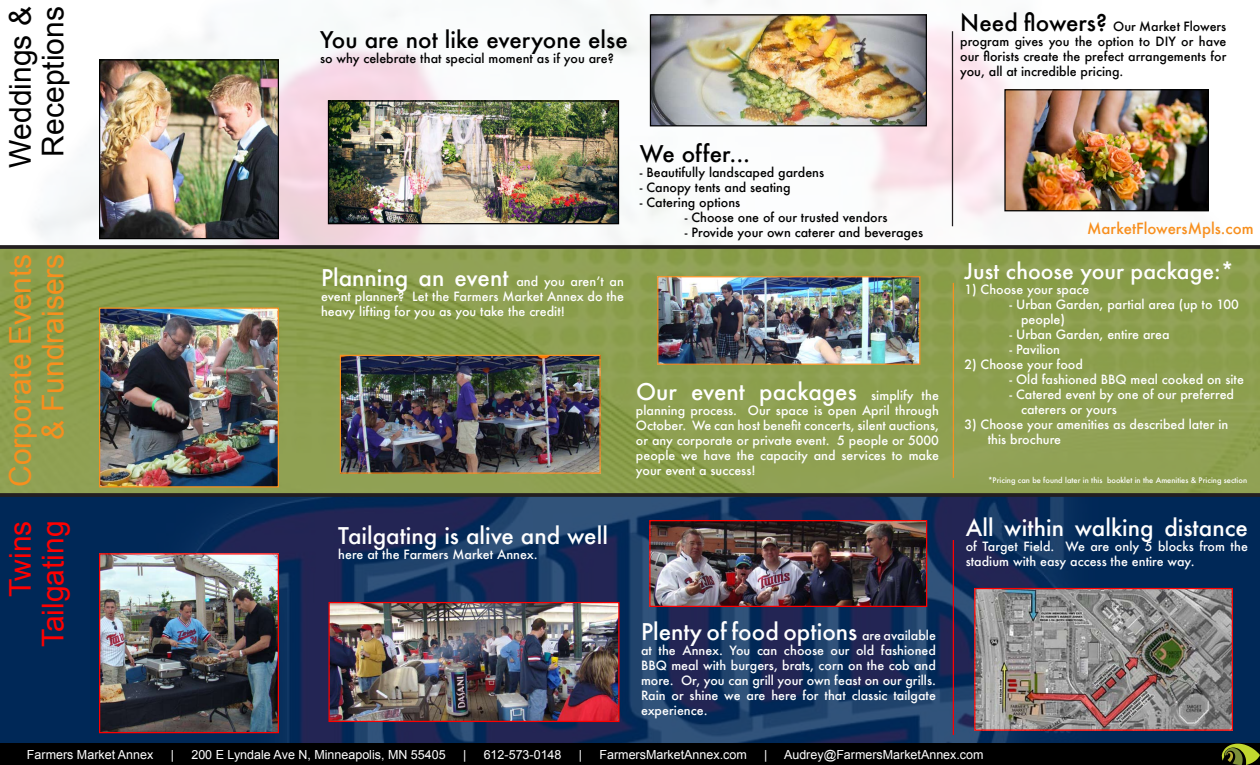
<style>
.page{position:relative;width:1260px;height:765px;background:#fff}
.page>*{position:absolute;margin:0;border:0;box-sizing:border-box;transform-origin:0 0}
.t1{font:30px/32.5px "Arial";color:#f78f1e;text-align:right}
.t2{font:30px "Arial";color:#000}
.t3{font:30px "Arial";color:#f00}
.t4{font:500 22.5px "Futura";color:#fff}
.t5{font:500 22.5px "Futura";color:#000}
.t6{font:500 21.25px "Futura";color:#fff}
.t7{font:500 15px "Futura";color:#f78f1e}
.t8{font:500 12.5px/15px "Futura";color:#fff}
.t9{font:500 12.5px/15px "Futura";color:#000;text-align:justify}
.t10{font:12.5px "Arial";color:#fff}
.t11{font:500 7.5px "Futura";color:#fff}
.s1{font-size:22.5px}
.s2{font-size:12.5px}
</style>
<div class="page">
<img style="left:35px;top:0;width:1174px;height:245px">
<img style="left:0;top:249px;width:1260px;height:244px">
<svg style="left:0;top:497px;width:1260px;height:246px;background:#112e5c"></svg>
<img style="left:101px;top:61px;width:176px;height:176px">
<div style="left:99px;top:59px;width:180px;height:180px;border:1px solid #000"></div>
<img style="left:101px;top:310px;width:176px;height:176px">
<div style="left:99px;top:308px;width:180px;height:180px;border:1px solid #f78f1e"></div>
<img style="left:101px;top:555px;width:176px;height:176px">
<div style="left:99px;top:553px;width:180px;height:180px;border:1px solid #f00"></div>
<img style="left:1006px;top:91px;width:201px;height:118px">
<div style="left:1004px;top:89px;width:205px;height:122px;border:1px solid #000"></div>
<img style="left:330px;top:102px;width:287px;height:120px">
<div style="left:328px;top:100px;width:291px;height:124px;border:1px solid #000"></div>
<svg style="left:0;top:245px;width:1260px;height:4px;background:#2c2927"></svg>
<svg style="left:0;top:493px;width:1260px;height:4px;background:#252323"></svg>
<hr style="left:952px;top:31px;width:1px;height:195px;background:#231f20">
<hr style="left:953px;top:283px;width:1px;height:195px;background:#f78f1e">
<hr style="left:953px;top:540px;width:1px;height:195px;background:#f00">
<img style="left:342px;top:357px;width:257px;height:115px">
<div style="left:340px;top:355px;width:261px;height:119px;border:1px solid #f78f1e"></div>
<img style="left:659px;top:278px;width:259px;height:85px">
<div style="left:657px;top:276px;width:263px;height:89px;border:1px solid #f78f1e"></div>
<img style="left:330px;top:604px;width:287px;height:116px">
<div style="left:328px;top:602px;width:291px;height:120px;border:1px solid #f00"></div>
<img style="left:651px;top:522px;width:274px;height:83px">
<div style="left:649px;top:520px;width:278px;height:87px;border:1px solid #f00"></div>
<img style="left:976px;top:590px;width:255px;height:139px">
<div style="left:974px;top:588px;width:259px;height:143px;border:1px solid #f00"></div>
<img style="left:652px;top:16px;width:273px;height:108px">
<div style="left:650px;top:14px;width:277px;height:112px;border:1px solid #000"></div>
<div style="left:0;top:743px;width:1260px;height:22px;background:#000"></div>
<svg style="left:1222px;top:744px;width:38px;height:21px"></svg>
<p class="t2" style="left:1px;top:168px;width:163px;rotate:-90deg">Weddings &amp;</p>
<p class="t2" style="left:33px;top:157px;width:152px;rotate:-90deg">Receptions</p>
<p class="t1" style="left:4px;top:487px;width:235px;rotate:-90deg">Corporate Events &amp; Fundraisers</p>
<p class="t3" style="left:1px;top:597px;width:78px;rotate:-90deg">Twins</p>
<p class="t3" style="left:33px;top:647px;width:128px;rotate:-90deg">Tailgating</p>
<p class="t5" style="left:320px;top:24px;width:309px">You are not like everyone else</p>
<p class="t9" style="left:320px;top:51px;width:295px">so why celebrate that special moment as if you are?</p>
<p class="t9" style="left:960px;top:19px;width:268px"><span class="s1">Need flowers?</span> Our Market Flowers program gives you the option to DIY or have our florists create the prefect arrangements for you, all at incredible pricing.</p>
<p class="t4" style="left:321px;top:263px;width:304px">Planning an event <span class="s2">and you aren’t an</span></p>
<p class="t8" style="left:321px;top:289px;width:304px">event planner? Let the Farmers Market Annex do the heavy lifting for you as you take the credit!</p>
<p class="t5" style="left:640px;top:138px;width:112px">We offer...</p>
<p class="t9" style="left:640px;top:164px;width:186px">- Beautifully landscaped gardens</p>
<p class="t9" style="left:640px;top:179px;width:152px">- Canopy tents and seating</p>
<p class="t9" style="left:640px;top:194px;width:102px">- Catering options</p>
<p class="t9" style="left:685px;top:209px;width:204px">- Choose one of our trusted vendors</p>
<p class="t9" style="left:685px;top:224px;width:240px">- Provide your own caterer and beverages</p>
<p class="t4" style="left:338px;top:521px;width:271px">Tailgating is alive and well</p>
<p class="t8" style="left:338px;top:547px;width:201px">here at the Farmers Market Annex.</p>
<p class="t4" style="left:636px;top:376px;width:304px">Our event packages <span class="s2">simplify the</span></p>
<p class="t8" style="left:636px;top:403px;width:305px;text-align:justify">planning process. Our space is open April through October. We can host benefit concerts, silent auctions, or any corporate or private event. 5 people or 5000 people we have the capacity and services to make your event a success!</p>
<p class="t4" style="left:641px;top:616px;width:297px">Plenty of food options <span class="s2">are available</span></p>
<p class="t8" style="left:641px;top:642px;width:297px;text-align:justify">at the Annex. You can choose our old fashioned BBQ meal with burgers, brats, corn on the cob and more. Or, you can grill your own feast on our grills.<br>Rain or shine we are here for that classic tailgate experience.</p>
<p class="t7" style="left:1087px;top:218px;width:168px">MarketFlowersMpls.com</p>
<p class="t6" style="left:964px;top:256px;width:271px">Just choose your package:*</p>
<p class="t8" style="left:964px;top:281px;width:126px">1) Choose your space</p>
<p class="t8" style="left:1009px;top:296px;width:231px">- Urban Garden, partial area (up to 100</p>
<p class="t8" style="left:1021px;top:311px;width:46px">people)</p>
<p class="t8" style="left:1009px;top:326px;width:162px">- Urban Garden, entire area</p>
<p class="t8" style="left:1009px;top:341px;width:52px">- Pavilion</p>
<p class="t8" style="left:964px;top:356px;width:120px">2) Choose your food</p>
<p class="t8" style="left:1009px;top:371px;width:236px">- Old fashioned BBQ meal cooked on site</p>
<p class="t8" style="left:1009px;top:386px;width:226px">- Catered event by one of our preferred</p>
<p class="t8" style="left:1021px;top:401px;width:97px">caterers or yours</p>
<p class="t8" style="left:964px;top:416px;width:265px">3) Choose your amenities as described later in</p>
<p class="t8" style="left:988px;top:431px;width:75px">this brochure</p>
<p class="t11" style="left:988px;top:475px;width:261px">*Pricing can be found later in this booklet in the Amenities &amp; Pricing section</p>
<p class="t4" style="left:966px;top:512px;width:284px">All within walking distance</p>
<p class="t8" style="left:966px;top:539px;width:284px">of Target Field. We are only 5 blocks from the stadium with easy access the entire way.</p>
<p class="t10" style="left:27px;top:746px;width:128px">Farmers Market Annex</p>
<p class="t10" style="left:171px;top:746px;width:5px">|</p>
<p class="t10" style="left:191px;top:746px;width:256px">200 E Lyndale Ave N, Minneapolis, MN 55405</p>
<p class="t10" style="left:463px;top:746px;width:5px">|</p>
<p class="t10" style="left:484px;top:746px;width:79px">612-573-0148</p>
<p class="t10" style="left:579px;top:746px;width:5px">|</p>
<p class="t10" style="left:600px;top:746px;width:149px">FarmersMarketAnnex.com</p>
<p class="t10" style="left:764px;top:746px;width:5px">|</p>
<p class="t10" style="left:784px;top:746px;width:201px">Audrey@FarmersMarketAnnex.com</p>
</div>
